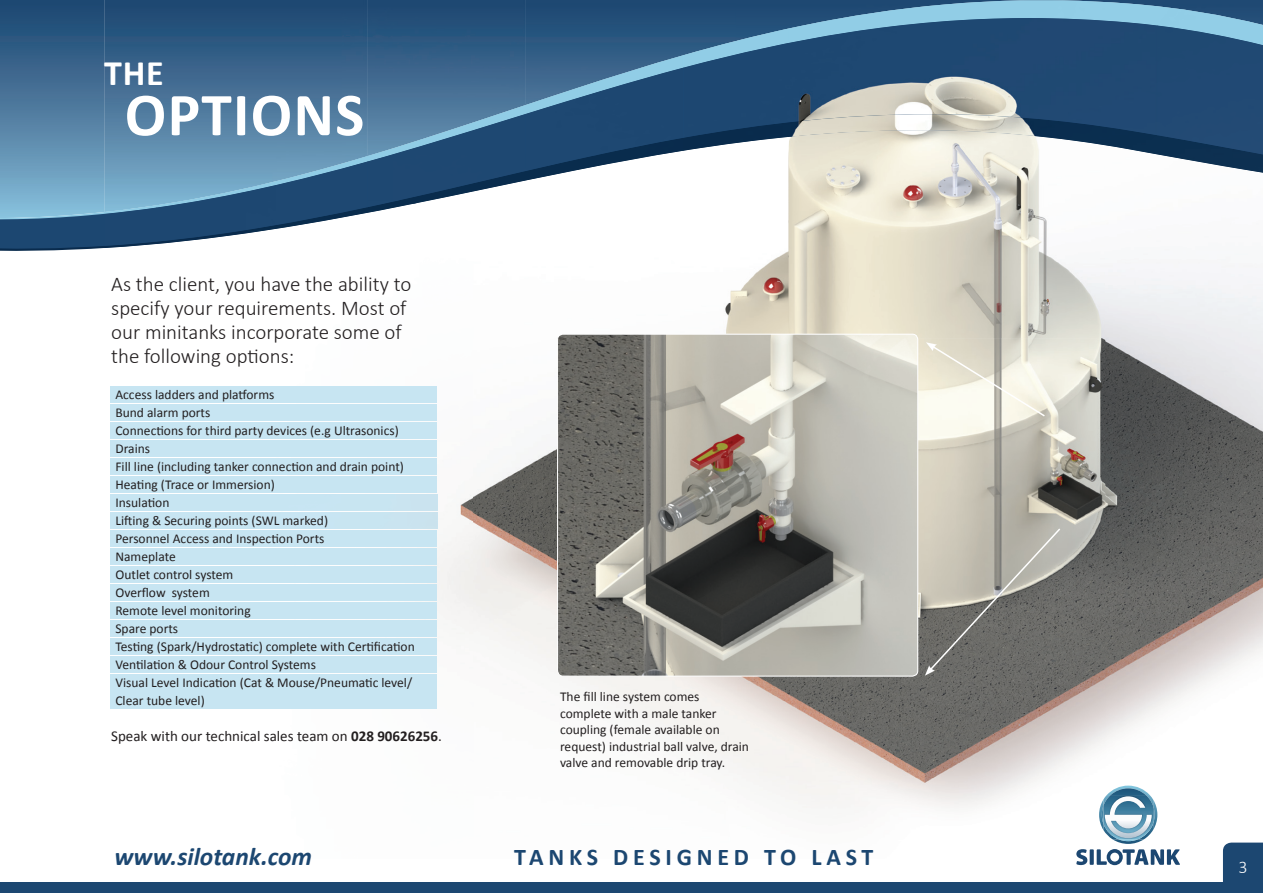
<style>
.page{position:relative;width:1263px;height:893px;background:#fff}
.page>*{position:absolute;margin:0;border:0;box-sizing:border-box;transform-origin:0 0}
.t1{font:700 61.5px "Calibri";letter-spacing:.02em;color:#fff}
.t2{font:700 36px "Calibri";color:#fff}
.t3{font:italic 700 25.5px "Calibri";color:#1c4771}
.t4{font:700 24px "Calibri";letter-spacing:.2em;color:#1c4771}
.t5{font:300 21px/24px "Calibri";color:#231f20}
.t6{font:300 18px "Calibri";color:#fff}
.t7{font:15px "Calibri";color:#231f20}
.t8{font:13.5px/18px "Calibri";color:#231f20}
.s1{font-weight:700}
</style>
<div class="page">
<svg style="left:0;top:1px;width:104px;height:250px;background:#49779b"></svg>
<svg style="left:0;top:0;width:1px;height:250px"></svg>
<img style="left:725px;top:159px;width:64px;height:175px">
<img style="left:789px;top:159px;width:316px;height:179px">
<img style="left:1105px;top:259px;width:158px;height:584px">
<img style="left:210px;top:402px;width:262px;height:273px">
<img style="left:472px;top:446px;width:106px;height:245px">
<img style="left:918px;top:338px;width:187px;height:312px">
<img style="left:578px;top:676px;width:316px;height:132px">
<img style="left:894px;top:650px;width:211px;height:209px">
<div style="left:111px;top:494px;width:326px;height:35px;background:#c7e5f2"></div>
<img style="left:104px;top:0;width:263px;height:171px">
<img style="left:367px;top:0;width:158px;height:114px">
<img style="left:525px;top:0;width:211px;height:68px">
<img style="left:736px;top:0;width:53px;height:18px">
<img style="left:789px;top:0;width:474px;height:26px">
<img style="left:472px;top:88px;width:53px;height:26px">
<img style="left:578px;top:55px;width:105px;height:13px">
<img style="left:314px;top:140px;width:53px;height:21px">
<img style="left:104px;top:171px;width:53px;height:32px">
<img style="left:598px;top:155px;width:59px;height:11px">
<img style="left:684px;top:138px;width:579px;height:21px">
<img style="left:399px;top:171px;width:173px;height:32px">
<img style="left:1183px;top:159px;width:80px;height:14px">
<img style="left:104px;top:203px;width:313px;height:45px">
<img style="left:683px;top:18px;width:475px;height:120px">
<img style="left:1157px;top:26px;width:106px;height:128px">
<img style="left:525px;top:68px;width:159px;height:87px">
<img style="left:367px;top:114px;width:159px;height:87px">
<img style="left:157px;top:161px;width:211px;height:81px">
<img style="left:525px;top:155px;width:73px;height:16px">
<img style="left:104px;top:207px;width:53px;height:39px">
<img style="left:367px;top:200px;width:32px;height:7px">
<div style="left:111px;top:386px;width:326px;height:16px;background:#c7e5f2"></div>
<div style="left:111px;top:404px;width:326px;height:16px;background:#c7e5f2"></div>
<div style="left:111px;top:422px;width:326px;height:16px;background:#c7e5f2"></div>
<div style="left:111px;top:440px;width:326px;height:16px;background:#c7e5f2"></div>
<div style="left:111px;top:458px;width:326px;height:16px;background:#c7e5f2"></div>
<div style="left:111px;top:476px;width:326px;height:16px;background:#c7e5f2"></div>
<div style="left:111px;top:530px;width:326px;height:17px;background:#c7e5f2"></div>
<div style="left:111px;top:548px;width:326px;height:17px;background:#c7e5f2"></div>
<div style="left:111px;top:566px;width:326px;height:17px;background:#c7e5f2"></div>
<div style="left:111px;top:584px;width:326px;height:17px;background:#c7e5f2"></div>
<div style="left:111px;top:602px;width:326px;height:17px;background:#c7e5f2"></div>
<div style="left:111px;top:620px;width:326px;height:17px;background:#c7e5f2"></div>
<div style="left:111px;top:639px;width:326px;height:16px;background:#c7e5f2"></div>
<div style="left:111px;top:657px;width:326px;height:16px;background:#c7e5f2"></div>
<div style="left:111px;top:675px;width:326px;height:34px;background:#c7e5f2"></div>
<img style="left:557px;top:334px;width:361px;height:342px">
<div style="left:557px;top:334px;width:361px;height:342px;border:1px solid #fff;border-radius:5px"></div>
<div style="left:0;top:882px;width:1263px;height:11px;background:#1c4771"></div>
<svg style="left:1076px;top:849px;width:11px;height:16px"></svg>
<svg style="left:1090px;top:849px;width:4px;height:16px"></svg>
<svg style="left:1097px;top:786px;width:83px;height:79px"></svg>
<div style="left:1223px;top:843px;width:40px;height:39px;background:#1c4771"></div>
<svg style="left:926px;top:342px;width:120px;height:76px"></svg>
<svg style="left:925px;top:527px;width:137px;height:149px;background:#929089"></svg>
<h2 class="t2" style="left:104px;top:50px;width:61px">THE</h2>
<h1 class="t1" style="left:125px;top:75px;width:241px">OPTIONS</h1>
<h3 class="t5" style="left:111px;top:272px;width:302px">As the client, you have the ability to specify your requirements. Most of our minitanks incorporate some of the following options:</h3>
<p class="t8" style="left:115px;top:386px;width:301px">Access ladders and platforms<br>Bund alarm ports<br>Connections for third party devices (e.g Ultrasonics)<br>Drains<br>Fill line (including tanker connection and drain point)<br>Heating (Trace or Immersion)<br>Insulation<br>Lifting &amp; Securing points (SWL marked)<br>Personnel Access and Inspection Ports<br>Nameplate<br>Outlet control system<br>Overflow system<br>Remote level monitoring<br>Spare ports<br>Testing (Spark/Hydrostatic) complete with Certification<br>Ventilation &amp; Odour Control Systems<br>Visual Level Indication (Cat &amp; Mouse/Pneumatic level/<br>Clear tube level)</p>
<p class="t7" style="left:111px;top:727px;width:332px">Speak with our technical sales team on <span class="s1">028 90626256</span>.</p>
<p class="t8" style="left:560px;top:688px;width:190px;line-height:16.5px">The fill line system comes complete with a male tanker coupling (female available on request) industrial ball valve, drain valve and removable drip tray.</p>
<h3 class="t3" style="left:114px;top:840px;width:199px">www.silotank.com</h3>
<h3 class="t4" style="left:514px;top:841px;width:361px">TANKS DESIGNED TO LAST</h3>
<h3 class="t6" style="left:1238px;top:856px;width:11px">3</h3>
</div>
